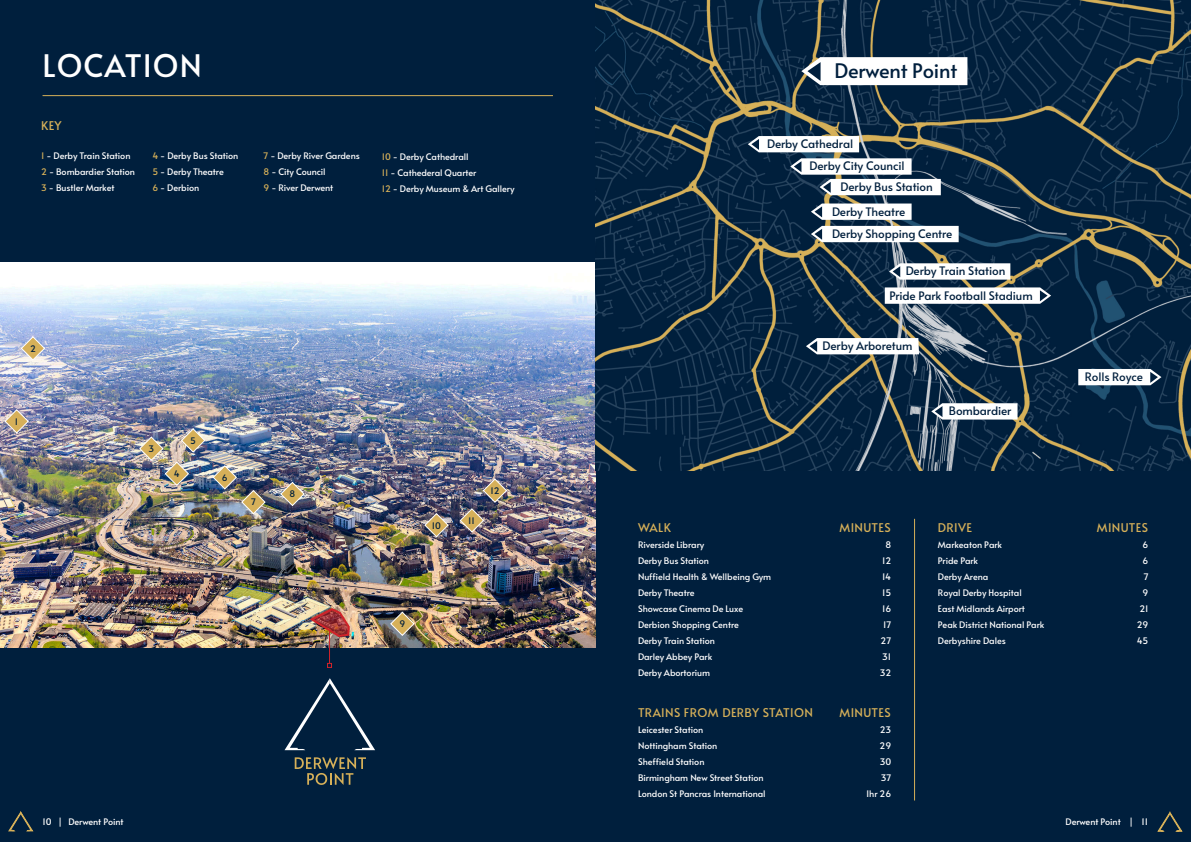
<style>
.page{position:relative;width:1191px;height:842px;background:#001f3d}
.page>*{position:absolute;margin:0;border:0;box-sizing:border-box;transform-origin:0 0}
.t1{font:31px "Alata";letter-spacing:.03em;color:#fff}
.t2{font:20px "Alata";letter-spacing:-.01em;color:#001f3d}
.t3{font:12px "Alata";letter-spacing:.03em;color:#d6b059}
.t4{font:11.7px "Alata";letter-spacing:-.01em;color:#001f3d}
.t5{font:9px "Alata";letter-spacing:-.01em;color:#fff}
.t6{font:9px "Alata";color:#001f3d}
.s1{color:#d6b059}
</style>
<div class="page">
<img style="left:0;top:262px;width:595px;height:385px">
<hr style="left:43px;top:95px;width:510px;height:1px;background:#d6b059">
<hr style="left:329px;top:630px;width:1px;height:33px;background:#d1232a">
<svg style="left:327px;top:663px;width:5px;height:5px"></svg>
<svg style="left:4px;top:409px;width:25px;height:25px"></svg>
<svg style="left:21px;top:336px;width:24px;height:25px"></svg>
<img style="left:139px;top:428px;width:66px;height:58px">
<img style="left:213px;top:465px;width:53px;height:49px">
<svg style="left:280px;top:482px;width:25px;height:24px"></svg>
<svg style="left:389px;top:611px;width:26px;height:26px"></svg>
<svg style="left:424px;top:513px;width:25px;height:24px"></svg>
<img style="left:459px;top:478px;width:48px;height:55px">
<hr style="left:914px;top:519px;width:1px;height:281px;background:#d6b059">
<img style="left:595px;top:0;width:596px;height:471px">
<svg style="left:801px;top:57px;width:166px;height:28px;background:#eaeced"></svg>
<svg style="left:748px;top:136px;width:111px;height:16px;background:#eceef0"></svg>
<svg style="left:790px;top:158px;width:150px;height:37px"></svg>
<svg style="left:811px;top:204px;width:100px;height:16px;background:#e9ebee"></svg>
<div style="left:811px;top:226px;width:147px;height:16px;background:#fff"></div>
<svg style="left:889px;top:263px;width:121px;height:17px;background:#e7eaec"></svg>
<svg style="left:806px;top:338px;width:113px;height:16px;background:#ebeef0"></svg>
<svg style="left:931px;top:403px;width:86px;height:17px"></svg>
<svg style="left:884px;top:287px;width:167px;height:17px;background:#e9ebed"></svg>
<svg style="left:1078px;top:369px;width:83px;height:16px"></svg>
<svg style="left:308px;top:606px;width:43px;height:32px"></svg>
<svg style="left:284px;top:678px;width:91px;height:72px"></svg>
<svg style="left:295px;top:757px;width:71px;height:28px"></svg>
<svg style="left:1157px;top:811px;width:25px;height:21px"></svg>
<svg style="left:8px;top:811px;width:25px;height:21px"></svg>
<p class="t1" style="left:43px;top:38px;width:161px">LOCATION</p>
<p class="t2" style="left:834px;top:53px;width:124px">Derwent Point</p>
<p class="t3" style="left:41px;top:115px;width:22px">KEY</p>
<p class="t5" style="left:41px;top:148px;width:91px"><span class="s1">1</span> - Derby Train Station</p>
<p class="t5" style="left:41px;top:164px;width:95px"><span class="s1">2</span> - Bombardier Station</p>
<p class="t5" style="left:41px;top:180px;width:75px"><span class="s1">3</span> - Bustler Market</p>
<p class="t5" style="left:152px;top:148px;width:88px"><span class="s1">4</span> - Derby Bus Station</p>
<p class="t5" style="left:152px;top:164px;width:73px"><span class="s1">5</span> - Derby Theatre</p>
<p class="t5" style="left:152px;top:180px;width:48px"><span class="s1">6</span> - Derbion</p>
<p class="t5" style="left:263px;top:148px;width:98px"><span class="s1">7</span> - Derby River Gardens</p>
<p class="t5" style="left:263px;top:164px;width:64px"><span class="s1">8</span> - City Council</p>
<p class="t5" style="left:263px;top:180px;width:71px"><span class="s1">9</span> - River Derwent</p>
<p class="t5" style="left:382px;top:148px;width:88px"><span class="s1">10</span> - Derby Cathedrall</p>
<p class="t5" style="left:382px;top:164px;width:96px"><span class="s1">11</span> - Cathederal Quarter</p>
<p class="t5" style="left:382px;top:180px;width:134px"><span class="s1">12</span> - Derby Museum &amp; Art Gallery</p>
<p class="t4" style="left:767px;top:134px;width:88px">Derby Cathedral</p>
<p class="t4" style="left:809px;top:156px;width:96px">Derby City Council</p>
<p class="t4" style="left:840px;top:176px;width:94px">Derby Bus Station</p>
<p class="t4" style="left:832px;top:201px;width:75px">Derby Theatre</p>
<p class="t4" style="left:832px;top:223px;width:122px">Derby Shopping Centre</p>
<p class="t4" style="left:905px;top:261px;width:101px">Derby Train Station</p>
<p class="t4" style="left:889px;top:285px;width:145px">Pride Park Football Stadium</p>
<p class="t6" style="left:15px;top:413px;width:5px">1</p>
<p class="t6" style="left:30px;top:341px;width:7px">2</p>
<p class="t6" style="left:148px;top:441px;width:7px">3</p>
<p class="t6" style="left:174px;top:466px;width:7px">4</p>
<p class="t6" style="left:190px;top:432px;width:7px">5</p>
<p class="t6" style="left:222px;top:469px;width:7px">6</p>
<p class="t6" style="left:251px;top:494px;width:6px">7</p>
<p class="t6" style="left:289px;top:486px;width:7px">8</p>
<p class="t6" style="left:432px;top:518px;width:11px">10</p>
<p class="t6" style="left:468px;top:513px;width:8px">11</p>
<p class="t6" style="left:490px;top:483px;width:11px">12</p>
<p class="t6" style="left:399px;top:616px;width:7px">9</p>
<p class="t3" style="left:638px;top:517px;width:34px">WALK</p>
<p class="t5" style="left:638px;top:537px;width:68px">Riverside Library</p>
<p class="t5" style="left:638px;top:553px;width:73px">Derby Bus Station</p>
<p class="t5" style="left:638px;top:569px;width:135px">Nuffield Health &amp; Wellbeing Gym</p>
<p class="t5" style="left:638px;top:585px;width:58px">Derby Theatre</p>
<p class="t5" style="left:638px;top:601px;width:107px">Showcase Cinema De Luxe</p>
<p class="t5" style="left:638px;top:617px;width:102px">Derbion Shopping Centre</p>
<p class="t5" style="left:638px;top:633px;width:78px">Derby Train Station</p>
<p class="t5" style="left:638px;top:649px;width:76px">Darley Abbey Park</p>
<p class="t5" style="left:638px;top:665px;width:74px">Derby Abortorium</p>
<p class="t4" style="left:822px;top:336px;width:91px">Derby Arboretum</p>
<p class="t4" style="left:948px;top:401px;width:64px">Bombardier</p>
<p class="t4" style="left:1084px;top:367px;width:60px">Rolls Royce</p>
<p class="t3" style="left:839px;top:517px;width:53px">MINUTES</p>
<p class="t5" style="left:885px;top:537px;width:7px">8</p>
<p class="t5" style="left:882px;top:553px;width:11px">12</p>
<p class="t5" style="left:882px;top:569px;width:11px">14</p>
<p class="t5" style="left:882px;top:585px;width:11px">15</p>
<p class="t5" style="left:882px;top:601px;width:11px">16</p>
<p class="t5" style="left:883px;top:617px;width:10px">17</p>
<p class="t5" style="left:880px;top:633px;width:12px">27</p>
<p class="t5" style="left:882px;top:649px;width:10px">31</p>
<p class="t5" style="left:879px;top:665px;width:13px">32</p>
<p class="t3" style="left:938px;top:517px;width:36px">DRIVE</p>
<p class="t5" style="left:938px;top:537px;width:66px">Markeaton Park</p>
<p class="t5" style="left:938px;top:553px;width:42px">Pride Park</p>
<p class="t5" style="left:938px;top:569px;width:52px">Derby Arena</p>
<p class="t5" style="left:938px;top:585px;width:85px">Royal Derby Hospital</p>
<p class="t5" style="left:938px;top:601px;width:88px">East Midlands Airport</p>
<p class="t5" style="left:938px;top:617px;width:108px">Peak District National Park</p>
<p class="t5" style="left:938px;top:633px;width:69px">Derbyshire Dales</p>
<p class="t3" style="left:1097px;top:517px;width:53px">MINUTES</p>
<p class="t5" style="left:1142px;top:537px;width:7px">6</p>
<p class="t5" style="left:1142px;top:553px;width:7px">6</p>
<p class="t5" style="left:1143px;top:569px;width:6px">7</p>
<p class="t5" style="left:1142px;top:585px;width:7px">9</p>
<p class="t5" style="left:1139px;top:601px;width:11px">21</p>
<p class="t5" style="left:1136px;top:617px;width:13px">29</p>
<p class="t5" style="left:1136px;top:633px;width:13px">45</p>
<p class="t3" style="left:638px;top:702px;width:176px">TRAINS FROM DERBY STATION</p>
<p class="t5" style="left:638px;top:722px;width:67px">Leicester Station</p>
<p class="t5" style="left:638px;top:738px;width:81px">Nottingham Station</p>
<p class="t5" style="left:638px;top:754px;width:68px">Sheffield Station</p>
<p class="t5" style="left:638px;top:770px;width:127px">Birmingham New Street Station</p>
<p class="t5" style="left:638px;top:786px;width:129px">London St Pancras International</p>
<p class="t3" style="left:839px;top:702px;width:53px">MINUTES</p>
<p class="t5" style="left:879px;top:722px;width:13px">23</p>
<p class="t5" style="left:879px;top:738px;width:13px">29</p>
<p class="t5" style="left:879px;top:754px;width:13px">30</p>
<p class="t5" style="left:880px;top:770px;width:12px">37</p>
<p class="t5" style="left:866px;top:786px;width:27px">1hr 26</p>
<p class="t5" style="left:43px;top:814px;width:83px">10 | Derwent Point</p>
<p class="t5" style="left:1065px;top:814px;width:84px">Derwent Point | 11</p>
</div>
